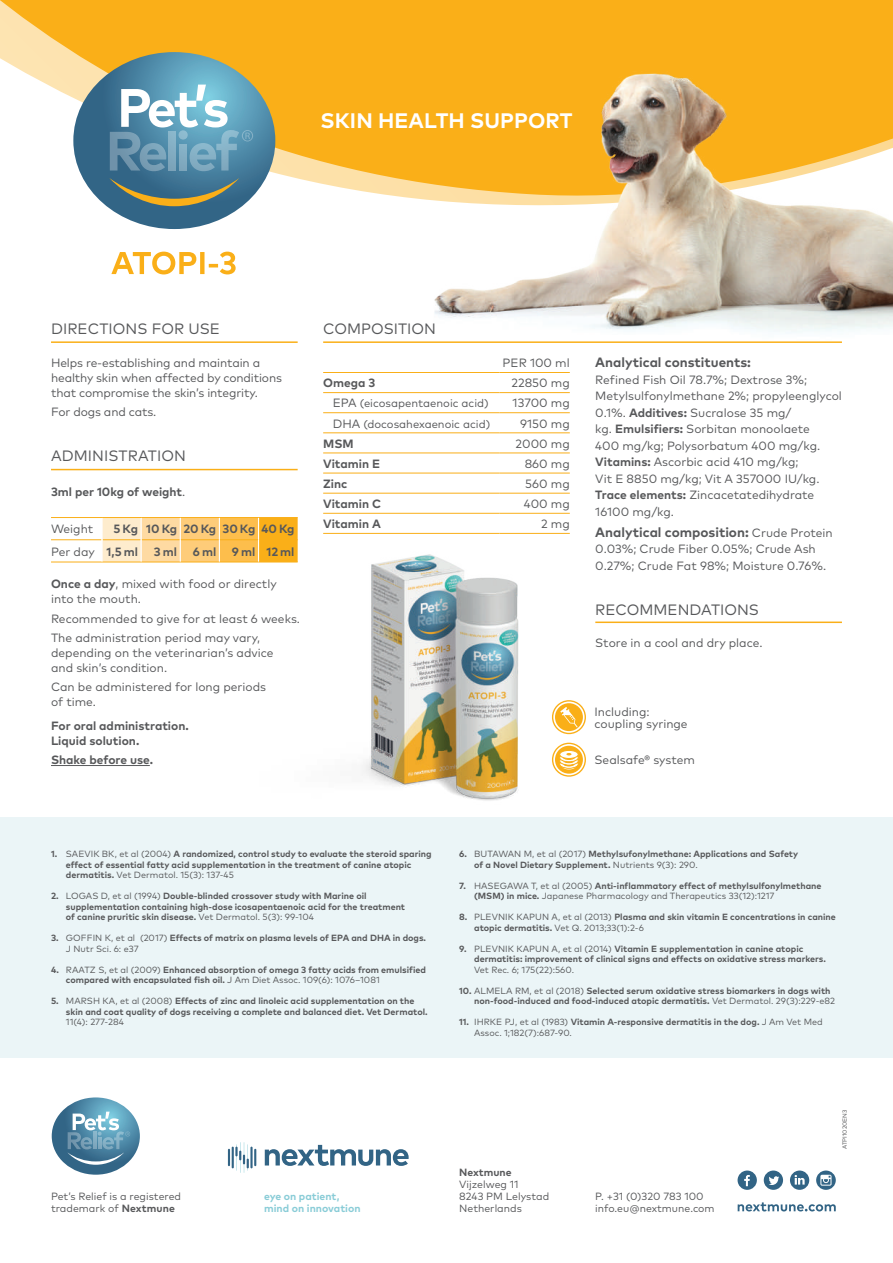
<style>
.page{position:relative;width:893px;height:1263px;background:#fff}
.page>*{position:absolute;margin:0;border:0;box-sizing:border-box;transform-origin:0 0}
.t1{font:700 21px "FF Mark Pro";letter-spacing:.005em;color:#fff}
.t2{font:15px "FF Mark Pro";color:#57585a}
.t3{font:700 13.5px "FF Mark Pro";color:#57585a}
.t4{font:12px/16.5px "FF Mark Pro";color:#57585a}
.t5{font:700 12px/15px "FF Mark Pro";color:#57585a}
.t6{font:700 12px/22.2px "FF Mark Pro";letter-spacing:-.035em;color:#57585a}
.t7{font:11.25px "FF Mark Pro";color:#57585a}
.t8{font:10.5px/12px "FF Mark Pro";color:#57585a}
.t9{font:700 10.5px/12px "FF Mark Pro";color:#89ccd7}
.t10{font:700 10.5px "FF Mark Pro";color:#57585a}
.t11{font:700 9px/10.5px "FF Mark Pro";color:#57585a}
.t12{font:9px/10.5px "FF Mark Pro";color:#57585a}
.t13{font:6px "FF Mark Pro";color:#57585a}
.s1{font-weight:400}
.s2{font-weight:700}
.s3{font-size:12px}
.s4{font-weight:400;font-size:12px}
</style>
<div class="page">
<svg style="left:0;top:0;width:893px;height:198px;background:#fbbf48"></svg>
<img style="left:405px;top:37px;width:488px;height:296px">
<hr style="left:51px;top:341px;width:247px;height:2px;background:#faaf18">
<hr style="left:323px;top:341px;width:519px;height:2px;background:#faaf18">
<hr style="left:51px;top:469px;width:247px;height:1px;background:#faaf18">
<hr style="left:595px;top:621px;width:247px;height:2px;background:#faaf18">
<hr style="left:323px;top:372px;width:177px;height:1px;background:#faaf18">
<hr style="left:500px;top:372px;width:70px;height:1px;background:#faaf18">
<hr style="left:323px;top:392px;width:177px;height:1px;background:#faaf18">
<hr style="left:500px;top:392px;width:70px;height:1px;background:#faaf18">
<hr style="left:323px;top:412px;width:177px;height:1px;background:#faaf18">
<hr style="left:500px;top:412px;width:70px;height:1px;background:#faaf18">
<hr style="left:323px;top:432px;width:177px;height:1px;background:#faaf18">
<hr style="left:500px;top:432px;width:70px;height:1px;background:#faaf18">
<hr style="left:323px;top:453px;width:177px;height:1px;background:#faaf18">
<hr style="left:500px;top:453px;width:70px;height:1px;background:#faaf18">
<hr style="left:323px;top:473px;width:177px;height:1px;background:#faaf18">
<hr style="left:500px;top:473px;width:70px;height:1px;background:#faaf18">
<hr style="left:323px;top:493px;width:177px;height:1px;background:#faaf18">
<hr style="left:500px;top:493px;width:70px;height:1px;background:#faaf18">
<hr style="left:323px;top:513px;width:177px;height:1px;background:#faaf18">
<hr style="left:500px;top:513px;width:70px;height:1px;background:#faaf18">
<svg style="left:580px;top:704px;width:6px;height:26px"></svg>
<svg style="left:580px;top:747px;width:6px;height:26px"></svg>
<hr style="left:51px;top:517px;width:51px;height:1px;background:#faaf18">
<hr style="left:51px;top:539px;width:50px;height:1px;background:#faaf18">
<hr style="left:51px;top:561px;width:51px;height:1px;background:#faaf18">
<svg style="left:102px;top:517px;width:196px;height:45px;background:#fdd082"></svg>
<hr style="left:51px;top:765px;width:99px;height:1px;background:#57585a">
<div style="left:0;top:817px;width:893px;height:241px;background:#ebf5f7"></div>
<svg style="left:111px;top:252px;width:125px;height:22px"></svg>
<svg style="left:73px;top:52px;width:202px;height:177px"></svg>
<img style="left:255px;top:530px;width:325px;height:271px">
<svg style="left:52px;top:1097px;width:88px;height:78px"></svg>
<svg style="left:738px;top:1202px;width:98px;height:9px"></svg>
<svg style="left:764px;top:1170px;width:19px;height:20px"></svg>
<svg style="left:738px;top:1170px;width:19px;height:20px"></svg>
<svg style="left:790px;top:1170px;width:19px;height:20px"></svg>
<svg style="left:816px;top:1170px;width:20px;height:20px"></svg>
<svg style="left:265px;top:1145px;width:144px;height:21px"></svg>
<svg style="left:228px;top:1142px;width:28px;height:31px"></svg>
<h1 class="t1" style="left:321px;top:104px;width:253px">SKIN HEALTH SUPPORT</h1>
<h2 class="t2" style="left:51px;top:317px;width:171px">DIRECTIONS FOR USE</h2>
<h2 class="t2" style="left:323px;top:317px;width:114px">COMPOSITION</h2>
<h3 class="t4" style="left:51px;top:354px;width:233px;line-height:15px">Helps re-establishing and maintain a healthy skin when affected by conditions that compromise the skin’s integrity.</h3>
<h3 class="t4" style="left:51px;top:403px;width:107px">For dogs and cats.</h3>
<h2 class="t2" style="left:51px;top:445px;width:136px">ADMINISTRATION</h2>
<h3 class="t5" style="left:51px;top:483px;width:136px">3ml per 10kg of weight<span class="s1">.</span></h3>
<h3 class="t4" style="left:51px;top:520px;width:44px">Weight</h3>
<h3 class="t6" style="left:51px;top:517px;width:245px;text-indent:62px">5 Kg 10 Kg 20 Kg 30 Kg 40 Kg<br><span class="s1">Per day</span> 1,5 ml</h3>
<h3 class="t5" style="left:154px;top:543px;width:25px">3 ml</h3>
<h3 class="t5" style="left:193px;top:543px;width:25px">6 ml</h3>
<h3 class="t5" style="left:232px;top:543px;width:64px">9 ml 12 ml</h3>
<h3 class="t4" style="left:51px;top:576px;width:227px;line-height:15px"><span class="s2">Once a day</span>, mixed with food or directly into the mouth.</h3>
<h3 class="t4" style="left:51px;top:608px;width:251px;line-height:19.2px">Recommended to give for at least 6 weeks.<br>The administration period may vary,</h3>
<h3 class="t4" style="left:51px;top:644px;width:224px;line-height:15px">depending on the veterinarian’s advice and skin’s condition.</h3>
<h3 class="t4" style="left:51px;top:678px;width:217px;line-height:15px">Can be administered for long periods of time.</h3>
<h3 class="t5" style="left:51px;top:717px;width:139px">For oral administration.<br>Liquid solution.</h3>
<h3 class="t5" style="left:51px;top:751px;width:104px">Shake before use.</h3>
<h3 class="t4" style="left:503px;top:354px;width:69px">PER 100 ml</h3>
<h3 class="t5" style="left:323px;top:374px;width:54px">Omega 3</h3>
<h3 class="t4" style="left:511px;top:374px;width:60px">22850 mg</h3>
<p class="t7" style="left:333px;top:395px;width:157px"><span class="s3">EPA</span> (eicosapentaenoic acid)</p>
<h3 class="t4" style="left:513px;top:394px;width:59px">13700 mg</h3>
<p class="t7" style="left:333px;top:415px;width:159px"><span class="s3">DHA</span> (docosahexaenoic acid)</p>
<h3 class="t4" style="left:520px;top:414px;width:51px">9150 mg</h3>
<h3 class="t5" style="left:323px;top:435px;width:32px">MSM</h3>
<h3 class="t4" style="left:516px;top:434px;width:56px">2000 mg</h3>
<h3 class="t5" style="left:323px;top:455px;width:58px">Vitamin E</h3>
<h3 class="t4" style="left:525px;top:454px;width:47px">860 mg</h3>
<h3 class="t5" style="left:323px;top:475px;width:26px">Zinc</h3>
<h3 class="t4" style="left:525px;top:474px;width:46px">560 mg</h3>
<h3 class="t5" style="left:323px;top:495px;width:60px">Vitamin C</h3>
<h3 class="t4" style="left:524px;top:494px;width:48px">400 mg</h3>
<h3 class="t5" style="left:323px;top:515px;width:59px">Vitamin A</h3>
<h3 class="t4" style="left:541px;top:515px;width:30px">2 mg</h3>
<h3 class="t3" style="left:595px;top:352px;width:157px">Analytical constituents:</h3>
<p class="t4" style="left:595px;top:370px;width:248px">Refined Fish Oil 78.7%; Dextrose 3%; Metylsulfonylmethane 2%; propyleenglycol 0.1%. <span class="s2">Additives:</span> Sucralose 35 mg/<br>kg. <span class="s2">Emulsifiers:</span> Sorbitan monoolaete<br>400 mg/kg; Polysorbatum 400 mg/kg.<br><span class="s2">Vitamins:</span> Ascorbic acid 410 mg/kg;<br>Vit E 8850 mg/kg; Vit A 357000 IU/kg.<br><span class="s2">Trace elements:</span> Zincacetatedihydrate 16100 mg/kg.</p>
<h3 class="t3" style="left:595px;top:521px;width:239px">Analytical composition: <span class="s4">Crude Protein</span></h3>
<h3 class="t4" style="left:595px;top:540px;width:232px">0.03%; Crude Fiber 0.05%; Crude Ash<br>0.27%; Crude Fat 98%; Moisture 0.76%.</h3>
<h2 class="t2" style="left:595px;top:598px;width:165px">RECOMMENDATIONS</h2>
<h3 class="t4" style="left:595px;top:633px;width:169px">Store in a cool and dry place.</h3>
<h3 class="t4" style="left:594px;top:705px;width:95px;line-height:12px">Including: coupling syringe</h3>
<h3 class="t4" style="left:594px;top:751px;width:102px">Sealsafe® system</h3>
<p class="t11" style="left:66px;top:848px;width:367px;text-indent:-15px">1. <span class="s1">SAEVIK BK, et al (2004)</span> A randomized, control study to evaluate the steroid sparing effect of essential fatty acid supplementation in the treatment of canine atopic dermatitis. <span class="s1">Vet Dermatol. 15(3): 137-45</span></p>
<p class="t11" style="left:66px;top:890px;width:341px;text-indent:-15px">2. <span class="s1">LOGAS D, et al (1994)</span> Double-blinded crossover study with Marine oil supplementation containing high-dose icosapentaenoic acid for the treatment of canine pruritic skin disease. <span class="s1">Vet Dermatol. 5(3): 99-104</span></p>
<p class="t11" style="left:66px;top:932px;width:362px;text-indent:-15px">3. <span class="s1">GOFFIN K, et al (2017)</span> Effects of matrix on plasma levels of EPA and DHA in dogs.<br><span class="s1">J Nutr Sci. 6: e37</span></p>
<p class="t11" style="left:66px;top:964px;width:362px;text-indent:-15px">4. <span class="s1">RAATZ S, et al (2009)</span> Enhanced absorption of omega 3 fatty acids from emulsified compared with encapsulated fish oil. <span class="s1">J Am Diet Assoc. 109(6): 1076–1081</span></p>
<p class="t11" style="left:66px;top:995px;width:363px;text-indent:-15px">5. <span class="s1">MARSH KA, et al (2008)</span> Effects of zinc and linoleic acid supplementation on the skin and coat quality of dogs receiving a complete and balanced diet. Vet Dermatol.</p>
<p class="t12" style="left:66px;top:1016px;width:59px">11(4): 277-284</p>
<p class="t11" style="left:474px;top:848px;width:326px;text-indent:-15px">6. <span class="s1">BUTAWAN M, et al (2017)</span> Methylsufonylmethane: Applications and Safety of a Novel Dietary Supplement. <span class="s1">Nutrients 9(3): 290.</span></p>
<p class="t12" style="left:474px;top:880px;width:349px;text-indent:-15px"><span class="s2">7.</span> HASEGAWA T, et al (2005) <span class="s2">Anti-inflammatory effect of methylsulfonylmethane (MSM) in mice.</span> Japanese Pharmacology and Therapeutics 33(12):1217</p>
<p class="t11" style="left:474px;top:911px;width:363px;text-indent:-15px">8. <span class="s1">PLEVNIK KAPUN A, et al (2013)</span> Plasma and skin vitamin E concentrations in canine atopic dermatitis. <span class="s1">Vet Q. 2013;33(1):2-6</span></p>
<p class="t11" style="left:474px;top:943px;width:353px;text-indent:-15px">9. <span class="s1">PLEVNIK KAPUN A, et al (2014)</span> Vitamin E supplementation in canine atopic dermatitis: improvement of clinical signs and effects on oxidative stress markers.</p>
<p class="t12" style="left:474px;top:964px;width:101px">Vet Rec. 6; 175(22):560.</p>
<p class="t11" style="left:474px;top:985px;width:363px;text-indent:-15px">10. <span class="s1">ALMELA RM, et al (2018)</span> Selected serum oxidative stress biomarkers in dogs with non-food-induced and food-induced atopic dermatitis. <span class="s1">Vet Dermatol. 29(3):229-e82</span></p>
<p class="t12" style="left:474px;top:1016px;width:350px;text-indent:-15px"><span class="s2">11.</span> IHRKE PJ, et al (1983) <span class="s2">Vitamin A-responsive dermatitis in the dog.</span> J Am Vet Med<br>Assoc. 1;182(7):687-90.</p>
<p class="t8" style="left:51px;top:1189px;width:132px">Pet’s Relief is a registered trademark of <span class="s2">Nextmune</span></p>
<p class="t9" style="left:264px;top:1189px;width:98px">eye on patient, mind on innovation</p>
<p class="t10" style="left:459px;top:1164px;width:54px">Nextmune</p>
<p class="t8" style="left:459px;top:1177px;width:92px">Vijzelweg 11<br>8243 PM Lelystad<br>Netherlands</p>
<p class="t8" style="left:595px;top:1189px;width:121px">P. +31 (0)320 783 100 info.eu@nextmune.com</p>
<p class="t13" style="left:840px;top:1149px;width:41px;rotate:-90deg">ATPI1020EN3</p>
</div>
